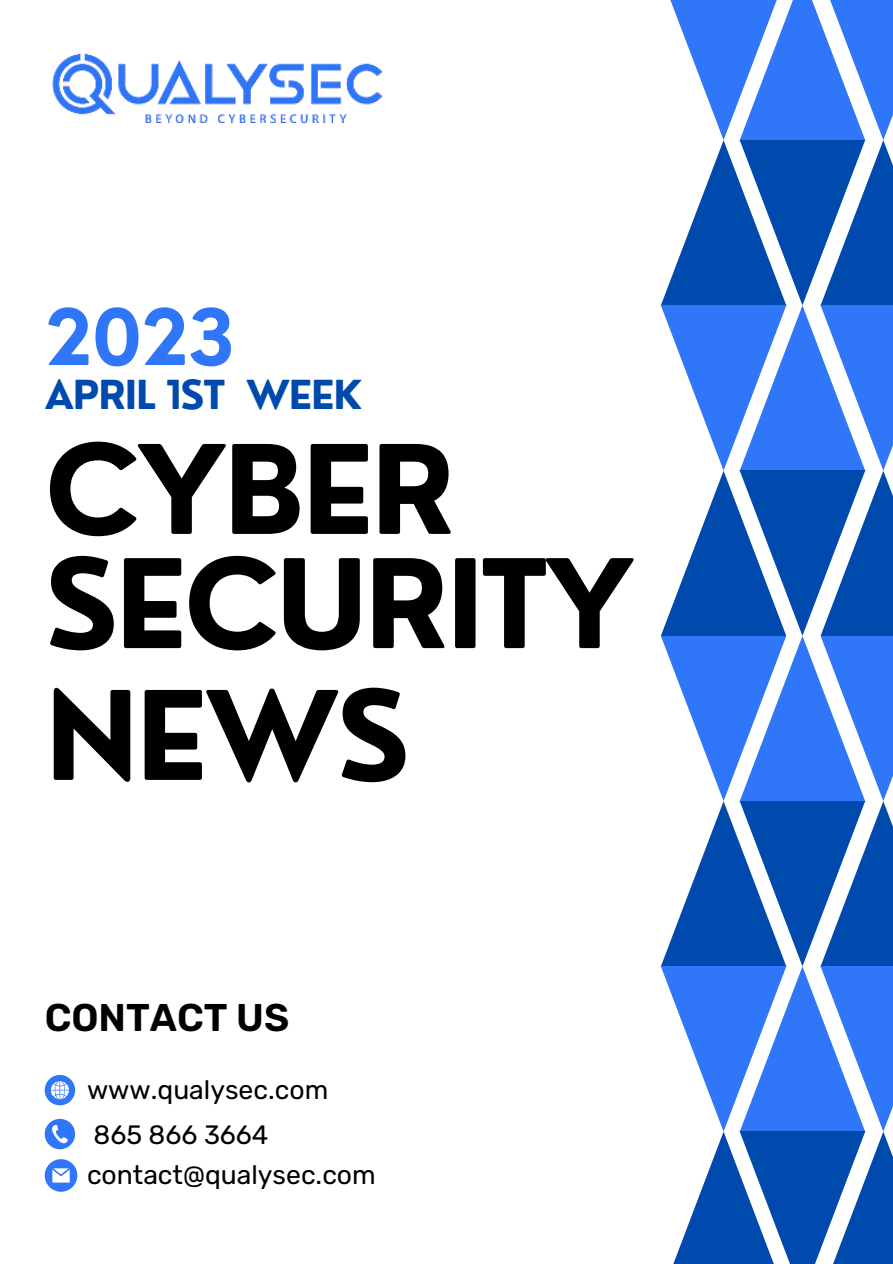
<style>
.page{position:relative;width:893px;height:1264px;background:#fff}
.page>*{position:absolute;margin:0;border:0;box-sizing:border-box;transform-origin:0 0}
.t1{font:700 119.85px/114.1px "Nourd";letter-spacing:-.03em;color:#000}
.t2{font:700 75px "Nourd";color:#3076f8}
.t3{font:700 39px "Nourd";letter-spacing:-.03em;color:#004aad}
.t4{font:600 38.55px "Rubik";color:#000}
.t5{font:26.55px/44.5px "Rubik";color:#000}
</style>
<div class="page">
<div style="left:820px;top:0;width:72px;height:140px;background:#3076f8"></div>
<div style="left:820px;top:140px;width:72px;height:165px;background:#004aad"></div>
<div style="left:820px;top:305px;width:72px;height:165px;background:#3076f8"></div>
<div style="left:820px;top:470px;width:72px;height:166px;background:#004aad"></div>
<div style="left:820px;top:636px;width:72px;height:165px;background:#3076f8"></div>
<div style="left:820px;top:801px;width:72px;height:165px;background:#004aad"></div>
<svg style="left:865px;top:1131px;width:27px;height:132px;background:#2766b9"></svg>
<svg style="left:660px;top:0;width:205px;height:1263px"></svg>
<svg style="left:820px;top:966px;width:72px;height:165px;fill:#3076f8"></svg>
<svg style="left:45px;top:1075px;width:30px;height:30px"></svg>
<svg style="left:45px;top:1118px;width:30px;height:31px"></svg>
<img style="left:52px;top:53px;width:331px;height:71px">
<svg style="left:45px;top:1159px;width:32px;height:32px"></svg>
<h2 class="t2" style="left:45px;top:293px;width:192px">2023</h2>
<h3 class="t3" style="left:45px;top:372px;width:319px">APRIL 1ST WEEK</h3>
<h1 class="t1" style="left:45px;top:434px;width:591px">CYBER<br>SECURITY</h1>
<h1 class="t1" style="left:45px;top:680px;width:367px">NEWS</h1>
<h3 class="t4" style="left:45px;top:996px;width:246px">CONTACT US</h3>
<p class="t5" style="left:87px;top:1068px;width:243px">www.qualysec.com<br>865 866 3664</p>
<p class="t5" style="left:87px;top:1153px;width:290px">contact@qualysec.com</p>
</div>
